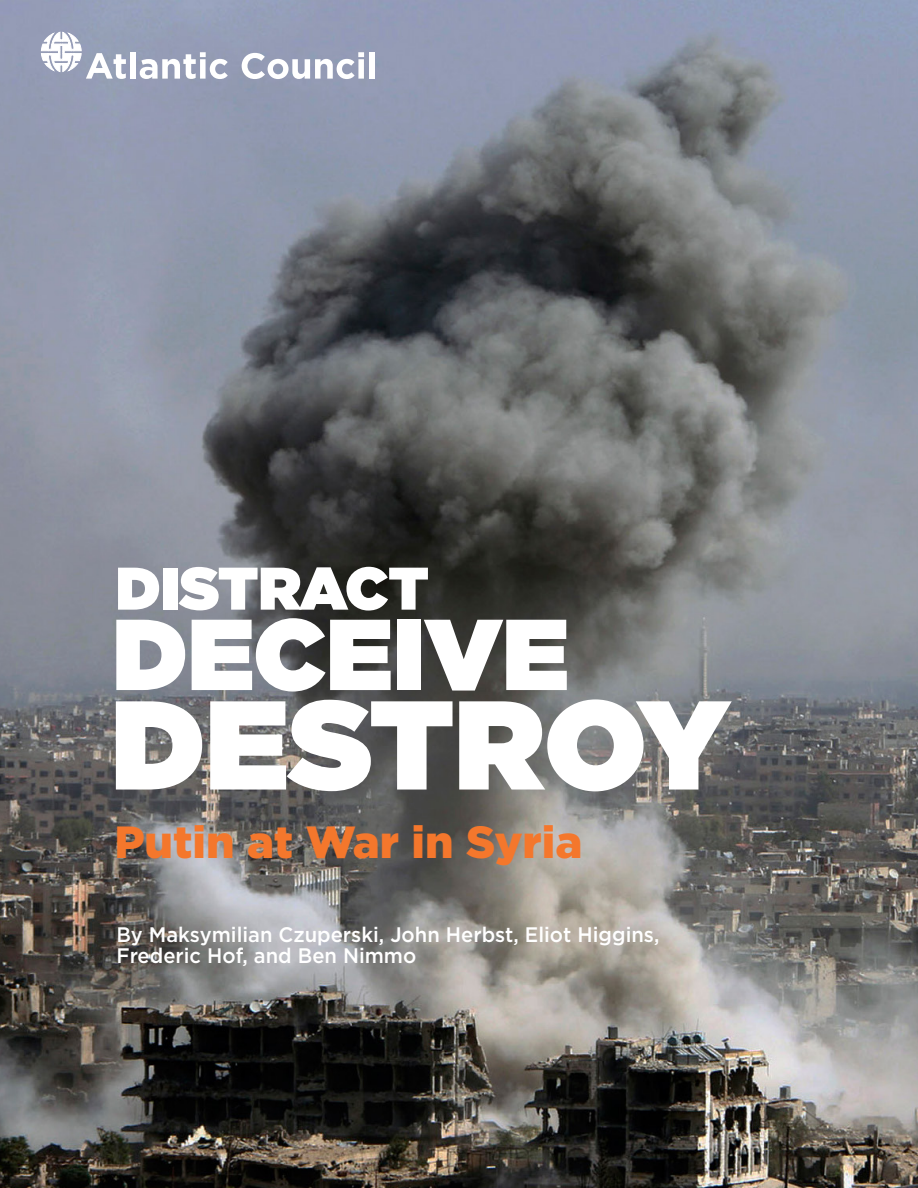
<style>
.page{position:relative;width:918px;height:1188px;background:#fff}
.page>*{position:absolute;margin:0;border:0;box-sizing:border-box;transform-origin:0 0}
.t1{font:900 126px "Gotham";color:#fff}
.t2{font:900 100.5px "Gotham";color:#fff}
.t3{font:900 60px "Gotham";color:#fff}
.t4{font:900 45px "Gotham";color:#f4772c}
.t5{font:500 21px/21px "Gotham";color:#fff;scale:.96 1}
</style>
<div class="page">
<img style="left:0;top:0;width:918px;height:1188px">
<svg style="left:40px;top:31px;width:86px;height:48px"></svg>
<div style="left:130px;top:52px;width:6px;height:27px;background:#fff"></div>
<svg style="left:140px;top:52px;width:88px;height:27px"></svg>
<svg style="left:242px;top:52px;width:122px;height:27px"></svg>
<div style="left:369px;top:52px;width:6px;height:27px;background:#fff"></div>
<h3 class="t3" style="left:116px;top:545px;width:315px">DISTRACT</h3>
<h2 class="t2" style="left:112px;top:582px;width:458px">DECEIVE</h2>
<h1 class="t1" style="left:111px;top:655px;width:620px">DESTROY</h1>
<h3 class="t4" style="left:114px;top:811px;width:470px">Putin at War in Syria</h3>
<p class="t5" style="left:116px;top:923px;width:567px">By Maksymilian Czuperski, John Herbst, Eliot Higgins,<br>Frederic Hof, and Ben Nimmo</p>
</div>
